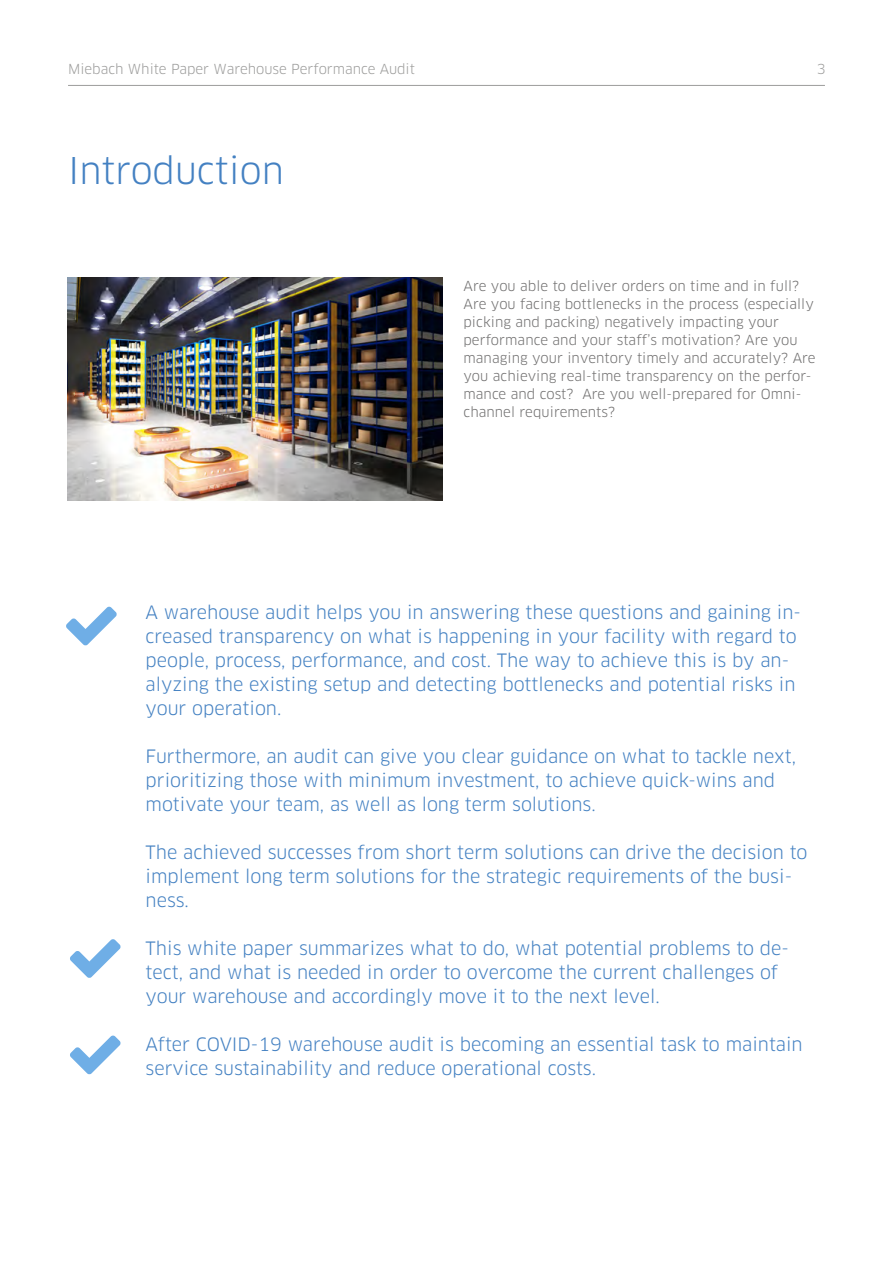
<style>
.page{position:relative;width:893px;height:1263px;background:#fff}
.page>*{position:absolute;margin:0;border:0;box-sizing:border-box;transform-origin:0 0}
.t1{font:36px "Clan Pro";color:#4481c2}
.t2{font:18px/24px "Clan Pro";color:#4481c2}
.t3{font:13.5px/18px "Clan Pro";letter-spacing:.005em;color:#706f6f}
.t4{font:13.5px "Clan Pro";color:#9d9d9c}
</style>
<div class="page">
<img style="left:68px;top:277px;width:374px;height:224px">
<svg style="left:66px;top:607px;width:51px;height:38px"></svg>
<svg style="left:70px;top:939px;width:50px;height:39px"></svg>
<svg style="left:70px;top:1035px;width:50px;height:39px"></svg>
<hr style="left:68px;top:85px;width:757px;height:1px;background:#9d9d9c">
<p class="t4" style="left:68px;top:61px;width:348px">Miebach White Paper Warehouse Performance Audit</p>
<p class="t4" style="left:817px;top:61px;width:10px">3</p>
<h1 class="t1" style="left:68px;top:149px;width:217px">Introduction</h1>
<p class="t3" style="left:463px;top:277px;width:354px">Are you able to deliver orders on time and in full?<br>Are you facing bottlenecks in the process (especially picking and packing) negatively impacting your performance and your staff’s motivation? Are you managing your inventory timely and accurately? Are you achieving real-time transparency on the perfor&shy;mance and cost? Are you well-prepared for Omni&shy;channel requirements?</p>
<p class="t2" style="left:146px;top:600px;width:657px">A warehouse audit helps you in answering these questions and gaining in&shy;creased transparency on what is happening in your facility with regard to people, process, performance, and cost. The way to achieve this is by an&shy;alyzing the existing setup and detecting bottlenecks and potential risks in your operation.</p>
<p class="t2" style="left:146px;top:744px;width:652px">Furthermore, an audit can give you clear guidance on what to tackle next, prioritizing those with minimum investment, to achieve quick-wins and motivate your team, as well as long term solutions.</p>
<p class="t2" style="left:146px;top:840px;width:663px">The achieved successes from short term solutions can drive the decision to implement long term solutions for the strategic requirements of the busi&shy;ness.</p>
<p class="t2" style="left:146px;top:936px;width:645px">This white paper summarizes what to do, what potential problems to de&shy;tect, and what is needed in order to overcome the current challenges of your warehouse and accordingly move it to the next level.</p>
<p class="t2" style="left:146px;top:1032px;width:659px">After COVID-19 warehouse audit is becoming an essential task to maintain service sustainability and reduce operational costs.</p>
</div>
